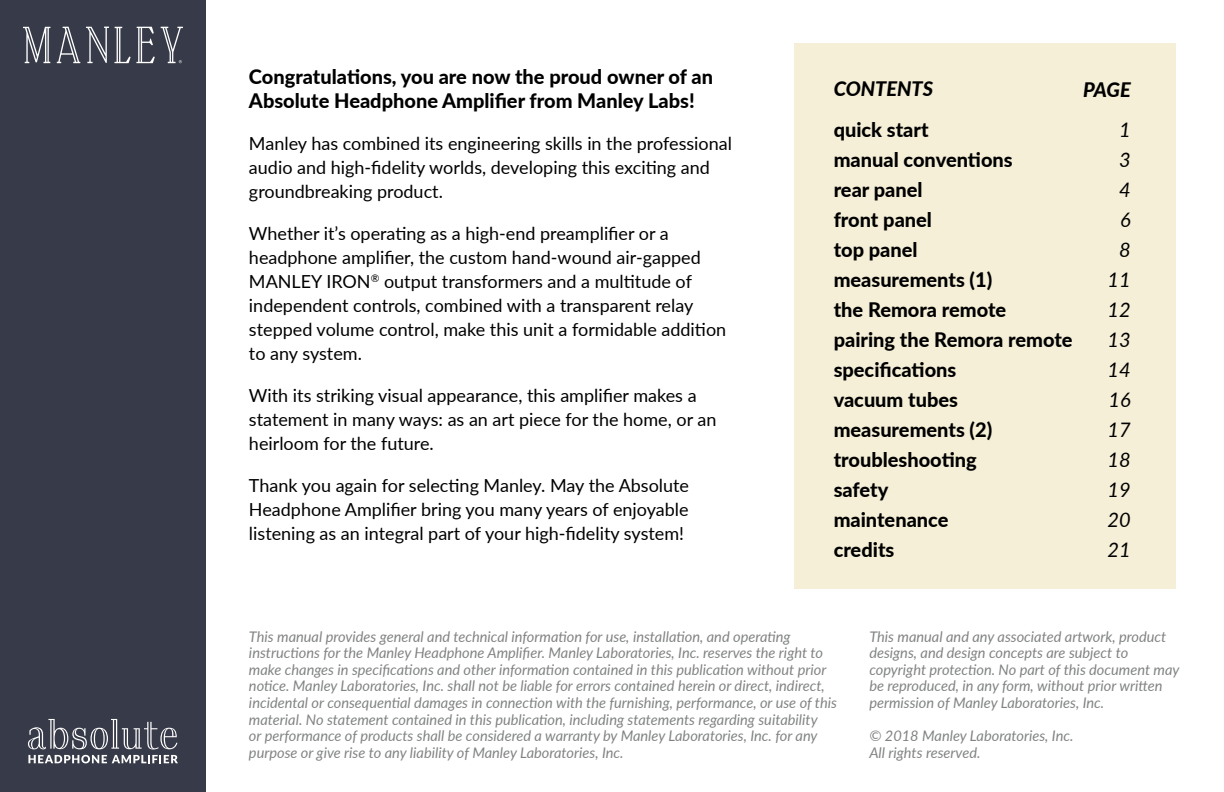
<style>
.page{position:relative;width:1224px;height:792px;background:#fff}
.page>*{position:absolute;margin:0;border:0;box-sizing:border-box;transform-origin:0 0}
.t1{font:800 20px/30px "Lato";color:#000}
.t2{font:italic 20px/30px "Lato";color:#000;text-align:right}
.t3{font:italic 800 20px "Lato";color:#000}
.t4{font:18px/24px "Lato";color:#000}
.t5{font:italic 14.6px/16.6px "Lato";color:#818383}
</style>
<div class="page">
<div style="left:0;top:0;width:206px;height:792px;background:#373a48"></div>
<svg style="left:28px;top:719px;width:149px;height:30px"></svg>
<svg style="left:28px;top:755px;width:150px;height:8px"></svg>
<svg style="left:23px;top:27px;width:27px;height:36px"></svg>
<svg style="left:57px;top:27px;width:23px;height:36px"></svg>
<svg style="left:86px;top:27px;width:69px;height:36px"></svg>
<svg style="left:161px;top:27px;width:22px;height:36px"></svg>
<div style="left:795px;top:44px;width:381px;height:545px;background:#f5efd7"></div>
<h1 class="t1" style="left:249px;top:64px;width:466px;line-height:24px">Congratulations, you are now the proud owner of an<br>Absolute Headphone Amplifier from Manley Labs!</h1>
<p class="t4" style="left:249px;top:131px;width:485px">Manley has combined its engineering skills in the professional audio and high-fidelity worlds, developing this exciting and groundbreaking product.</p>
<p class="t4" style="left:249px;top:221px;width:479px">Whether it’s operating as a high-end preamplifier or a headphone amplifier, the custom hand-wound air-gapped MANLEY IRON<sup>®</sup> output transformers and a multitude of independent controls, combined with a transparent relay stepped volume control, make this unit a formidable addition to any system.</p>
<p class="t4" style="left:249px;top:383px;width:469px">With its striking visual appearance, this amplifier makes a statement in many ways: as an art piece for the home, or an heirloom for the future.</p>
<p class="t4" style="left:249px;top:473px;width:442px;text-align:justify">Thank you again for selecting Manley. May the Absolute Headphone Amplifier bring you many years of enjoyable listening as an integral part of your high-fidelity system!</p>
<h1 class="t3" style="left:834px;top:74px;width:101px">CONTENTS</h1>
<h1 class="t3" style="left:1083px;top:75px;width:49px">PAGE</h1>
<h1 class="t1" style="left:834px;top:114px;width:240px">quick start<br>manual conventions<br>rear panel<br>front panel<br>top panel<br>measurements (1)<br>the Remora remote pairing the Remora remote specifications<br>vacuum tubes measurements (2) troubleshooting<br>safety<br>maintenance<br>credits</h1>
<h1 class="t2" style="left:1108px;top:114px;width:25px">1<br>3<br>4<br>6<br>8<br>11<br>12<br>13<br>14<br>16<br>17<br>18<br>19<br>20<br>21</h1>
<p class="t5" style="left:249px;top:627px;width:590px">This manual provides general and technical information for use, installation, and operating instructions for the Manley Headphone Amplifier. Manley Laboratories, Inc. reserves the right to make changes in specifications and other information contained in this publication without prior notice. Manley Laboratories, Inc. shall not be liable for errors contained herein or direct, indirect, incidental or consequential damages in connection with the furnishing, performance, or use of this material. No statement contained in this publication, including statements regarding suitability<br>or performance of products shall be considered a warranty by Manley Laboratories, Inc. for any purpose or give rise to any liability of Manley Laboratories, Inc.</p>
<p class="t5" style="left:869px;top:627px;width:312px">This manual and any associated artwork, product designs, and design concepts are subject to copyright protection. No part of this document may be reproduced, in any form, without prior written permission of Manley Laboratories, Inc.</p>
<p class="t5" style="left:869px;top:727px;width:206px">© 2018 Manley Laboratories, Inc.<br>All rights reserved.</p>
</div>
